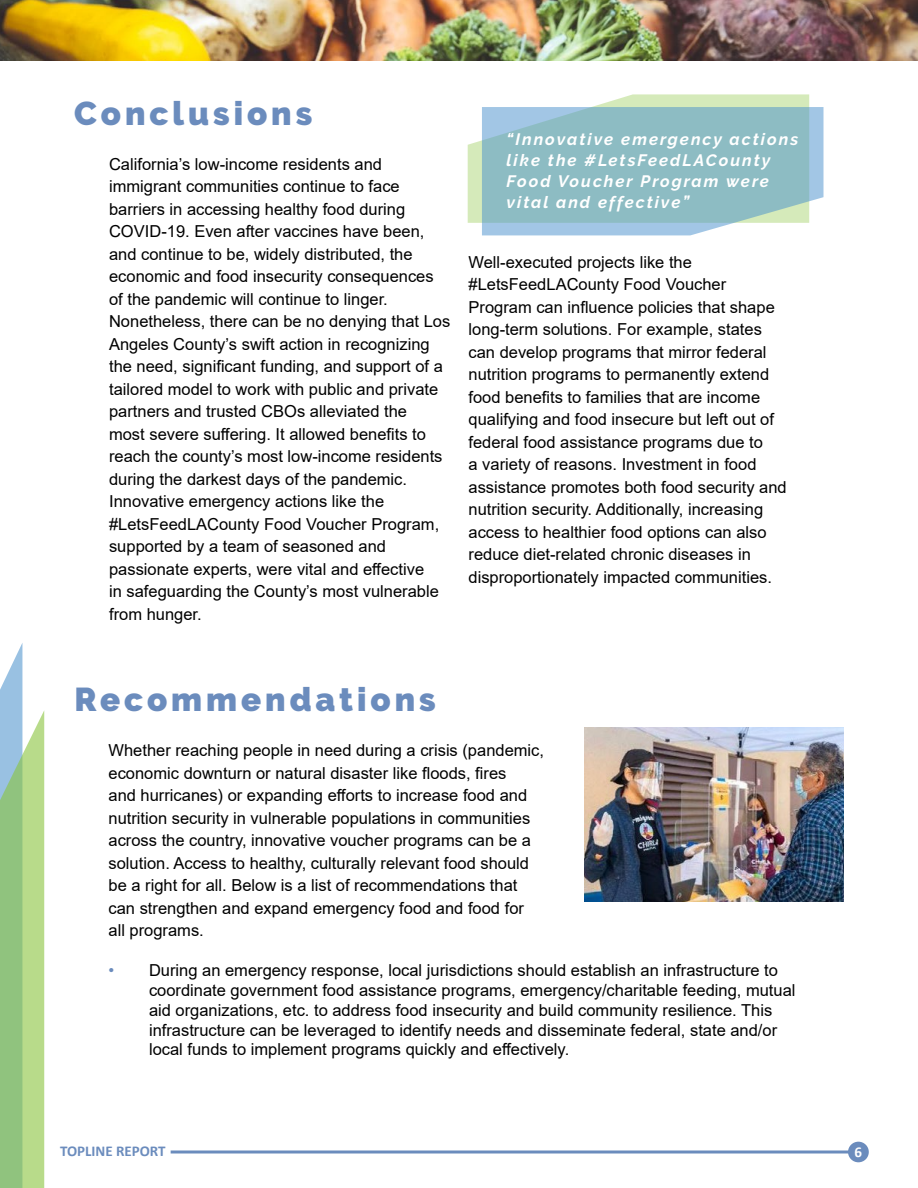
<style>
.page{position:relative;width:918px;height:1188px;background:#fff}
.page>*{position:absolute;margin:0;border:0;box-sizing:border-box;transform-origin:0 0}
.t1{font:900 33px "Raleway";letter-spacing:.12em;color:#6b8cbd}
.t2{font:16.5px/22.5px "Arial";color:#000}
.Pull_Quote{font:italic 700 16.5px/21px "Raleway";letter-spacing:.12em;color:#fff}
.t3{font:700 15px "Calibri";color:#6b8cbd}
.t4{font:700 15px "Calibri";color:#fff}
.s1{color:#6b8cbd}
</style>
<div class="page">
<svg style="left:171px;top:1150px;width:677px;height:4px;background:#8fa8cd"></svg>
<div style="left:848px;top:1142px;width:21px;height:20px;background:#6b8cbd;border-radius:50%"></div>
<img style="left:584px;top:728px;width:260px;height:173px">
<svg style="left:0;top:643px;width:44px;height:545px;background:#acd29a"></svg>
<img style="left:0;top:0;width:918px;height:60px">
<svg style="left:468px;top:94px;width:341px;height:129px;fill:#d5eaba"></svg>
<svg style="left:482px;top:107px;width:342px;height:128px;background:#95c0c9"></svg>
<h1 class="t1" style="left:74px;top:94px;width:240px">Conclusions</h1>
<p class="t2" style="left:109px;top:153px;width:343px">California’s low-income residents and immigrant communities continue to face barriers in accessing healthy food during COVID-19. Even after vaccines have been, and continue to be, widely distributed, the economic and food insecurity consequences of the pandemic will continue to linger.<br>Nonetheless, there can be no denying that Los Angeles County’s swift action in recognizing the need, significant funding, and support of a tailored model to work with public and private partners and trusted CBOs alleviated the<br>most severe suffering. It allowed benefits to reach the county’s most low-income residents during the darkest days of the pandemic.<br>Innovative emergency actions like the #LetsFeedLACounty Food Voucher Program, supported by a team of seasoned and passionate experts, were vital and effective<br>in safeguarding the County’s most vulnerable from hunger.</p>
<p class="Pull_Quote" style="left:507px;top:128px;width:293px">“Innovative emergency actions like the #LetsFeedLACounty<br>Food Voucher Program were vital and effective”</p>
<p class="t2" style="left:469px;top:251px;width:320px">Well-executed projects like the #LetsFeedLACounty Food Voucher Program can influence policies that shape long-term solutions. For example, states can develop programs that mirror federal nutrition programs to permanently extend food benefits to families that are income qualifying and food insecure but left out of federal food assistance programs due to<br>a variety of reasons. Investment in food assistance promotes both food security and nutrition security. Additionally, increasing access to healthier food options can also reduce diet-related chronic diseases in disproportionately impacted communities.</p>
<h1 class="t1" style="left:75px;top:680px;width:363px">Recommendations</h1>
<p class="t2" style="left:109px;top:739px;width:437px">Whether reaching people in need during a crisis (pandemic, economic downturn or natural disaster like floods, fires<br>and hurricanes) or expanding efforts to increase food and nutrition security in vulnerable populations in communities across the country, innovative voucher programs can be a solution. Access to healthy, culturally relevant food should be a right for all. Below is a list of recommendations that can strengthen and expand emergency food and food for all programs.</p>
<p class="t2" style="left:149px;top:960px;width:648px;line-height:19.8px;text-indent:-40px"><span class="s1">•</span> During an emergency response, local jurisdictions should establish an infrastructure to coordinate government food assistance programs, emergency/charitable feeding, mutual aid organizations, etc. to address food insecurity and build community resilience. This infrastructure can be leveraged to identify needs and disseminate federal, state and/or local funds to implement programs quickly and effectively.</p>
<p class="t3" style="left:60px;top:1141px;width:107px">TOPLINE REPORT</p>
<p class="t4" style="left:854px;top:1141px;width:9px">6</p>
</div>
